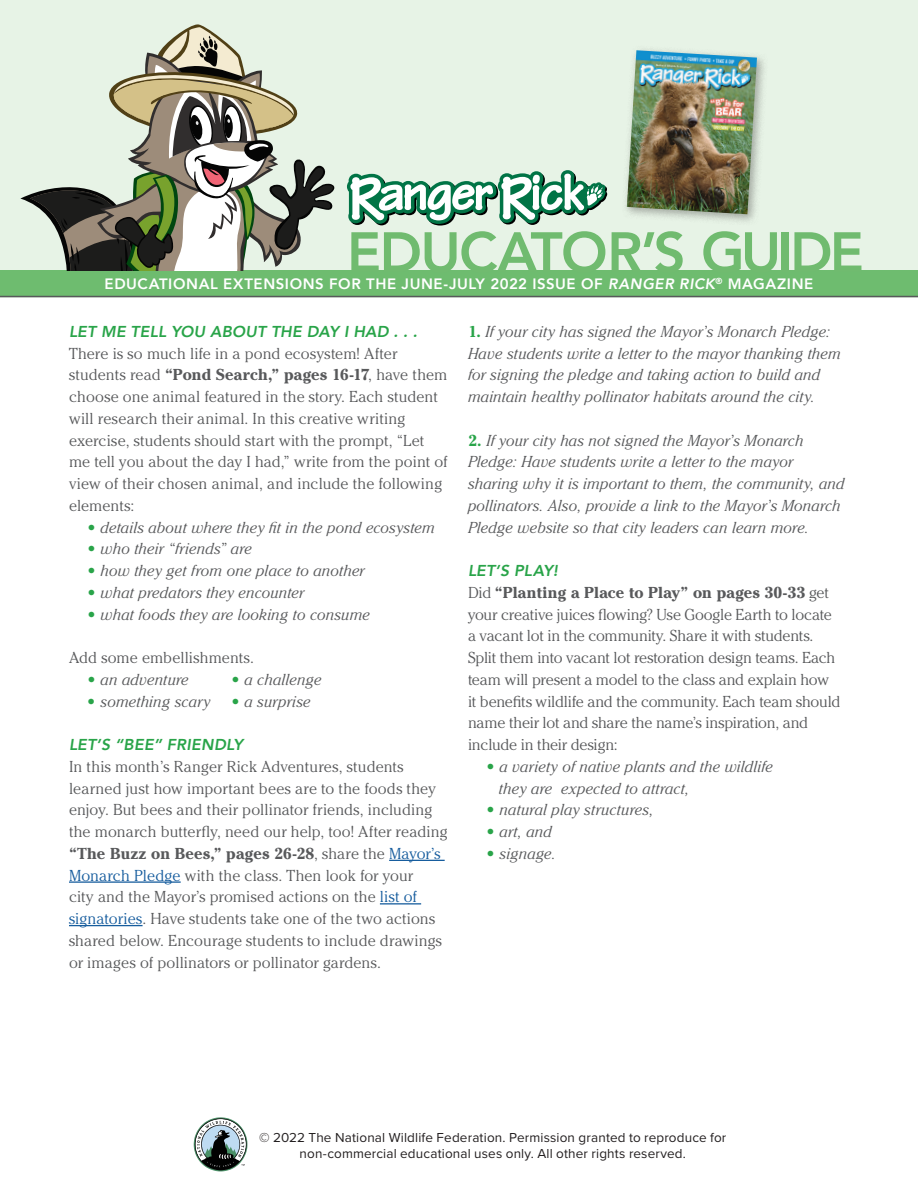
<style>
.page{position:relative;width:918px;height:1188px;background:#fff}
.page>*{position:absolute;margin:0;border:0;box-sizing:border-box;transform-origin:0 0}
.t1{font:800 56.1px "Avenir";letter-spacing:-.03em;color:#70bb6f}
.t2{font:300 15.75px/21.8px "Cheltenham Std";color:#58595b}
.t3{font:italic 300 15.75px/21.8px "Cheltenham Std";letter-spacing:.005em;color:#58595b}
.t4{font:italic 800 15.75px "Avenir";letter-spacing:.01em;color:#29a449}
.t5{font:800 15px "Avenir";letter-spacing:.04em;color:#fff}
.t6{font:13.5px "Proxima Nova";letter-spacing:.01em;color:#231f20}
.s1{font-style:italic}
.s2{font-weight:700}
.s3{font-weight:700;font-style:normal;color:#29a449}
.s4{color:#175d9e}
</style>
<div class="page">
<div style="left:0;top:0;width:918px;height:297px;background:#e7f3e6"></div>
<div style="left:622px;top:45px;width:146px;height:180px;background:#231f20;opacity:.35"></div>
<img style="left:627px;top:50px;width:130px;height:164px">
<div style="left:0;top:270px;width:918px;height:27px;background:#6ebc6f"></div>
<hr style="left:389px;top:860px;width:56px;height:1px;background:#175d9e">
<hr style="left:69px;top:881px;width:112px;height:2px;background:#175d9e">
<hr style="left:380px;top:903px;width:41px;height:2px;background:#175d9e">
<hr style="left:69px;top:925px;width:74px;height:1px;background:#175d9e">
<hr style="left:0;top:296px;width:918px;height:1px;background:#58595b">
<svg style="left:20px;top:24px;width:315px;height:246px"></svg>
<svg style="left:347px;top:170px;width:260px;height:56px"></svg>
<svg style="left:194px;top:1117px;width:53px;height:54px"></svg>
<p class="t1" style="left:347px;top:209px;width:519px">EDUCATOR’S GUIDE</p>
<p class="t5" style="left:105px;top:272px;width:710px">EDUCATIONAL EXTENSIONS FOR THE JUNE-JULY 2022 ISSUE OF <span class="s1">RANGER RICK</span><sup>®</sup> MAGAZINE</p>
<p class="t4" style="left:69px;top:322px;width:350px">LET ME TELL YOU ABOUT THE DAY I HAD . . .</p>
<p class="t2" style="left:69px;top:342px;width:380px">There is so much life in a pond ecosystem! After students read <span class="s2">“Pond Search,” pages 16-17</span>, have them choose one animal featured in the story. Each student will research their animal. In this creative writing exercise, students should start with the prompt, “Let me tell you about the day I had,” write from the point of view of their chosen animal, and include the following elements:</p>
<p class="t3" style="left:87px;top:516px;width:350px"><span class="s3">•</span> details about where they fit in the pond ecosystem</p>
<p class="t3" style="left:87px;top:538px;width:167px"><span class="s3">•</span> who their “friends” are</p>
<p class="t3" style="left:87px;top:560px;width:279px"><span class="s3">•</span> how they get from one place to another</p>
<p class="t3" style="left:87px;top:581px;width:219px"><span class="s3">•</span> what predators they encounter</p>
<p class="t3" style="left:87px;top:603px;width:285px"><span class="s3">•</span> what foods they are looking to consume</p>
<p class="t2" style="left:69px;top:647px;width:187px">Add some embellishments.</p>
<p class="t3" style="left:87px;top:668px;width:103px"><span class="s3">•</span> an adventure</p>
<p class="t3" style="left:231px;top:668px;width:92px"><span class="s3">•</span> a challenge</p>
<p class="t3" style="left:87px;top:690px;width:125px"><span class="s3">•</span> something scary</p>
<p class="t3" style="left:231px;top:690px;width:81px"><span class="s3">•</span> a surprise</p>
<p class="t4" style="left:69px;top:735px;width:176px">LET’S “BEE” FRIENDLY</p>
<p class="t2" style="left:69px;top:755px;width:380px">In this month’s Ranger Rick Adventures, students learned just how important bees are to the foods they enjoy. But bees and their pollinator friends, including the monarch butterfly, need our help, too! After reading <span class="s2">“The Buzz on Bees,” pages 26-28</span>, share the <span class="s4">Mayor’s Monarch Pledge</span> with the class. Then look for your<br>city and the Mayor’s promised actions on the <span class="s4">list of signatories</span>. Have students take one of the two actions shared below. Encourage students to include drawings or images of pollinators or pollinator gardens.</p>
<p class="t3" style="left:468px;top:320px;width:374px"><span class="s3">1.</span> If your city has signed the Mayor’s Monarch Pledge:<br>Have students write a letter to the mayor thanking them for signing the pledge and taking action to build and maintain healthy pollinator habitats around the city.</p>
<p class="t3" style="left:468px;top:429px;width:378px"><span class="s3">2.</span> If your city has not signed the Mayor’s Monarch Pledge: Have students write a letter to the mayor sharing why it is important to them, the community, and pollinators. Also, provide a link to the Mayor’s Monarch Pledge website so that city leaders can learn more.</p>
<p class="t4" style="left:468px;top:561px;width:91px">LET’S PLAY!</p>
<p class="t2" style="left:468px;top:581px;width:374px">Did <span class="s2">“Planting a Place to Play” on pages 30-33</span> get your creative juices flowing? Use Google Earth to locate a vacant lot in the community. Share it with students.<br>Split them into vacant lot restoration design teams. Each team will present a model to the class and explain how it benefits wildlife and the community. Each team should name their lot and share the name’s inspiration, and include in their design:</p>
<p class="t3" style="left:486px;top:755px;width:289px"><span class="s3">•</span> a variety of native plants and the wildlife</p>
<p class="t3" style="left:499px;top:777px;width:192px">they are expected to attract,</p>
<p class="t3" style="left:486px;top:799px;width:169px"><span class="s3">•</span> natural play structures,</p>
<p class="t3" style="left:486px;top:821px;width:68px"><span class="s3">•</span> art, and</p>
<p class="t3" style="left:486px;top:842px;width:72px"><span class="s3">•</span> signage.</p>
<p class="t6" style="left:259px;top:1127px;width:469px">© 2022 The National Wildlife Federation. Permission granted to reproduce for</p>
<p class="t6" style="left:300px;top:1143px;width:388px">non-commercial educational uses only. All other rights reserved.</p>
</div>
